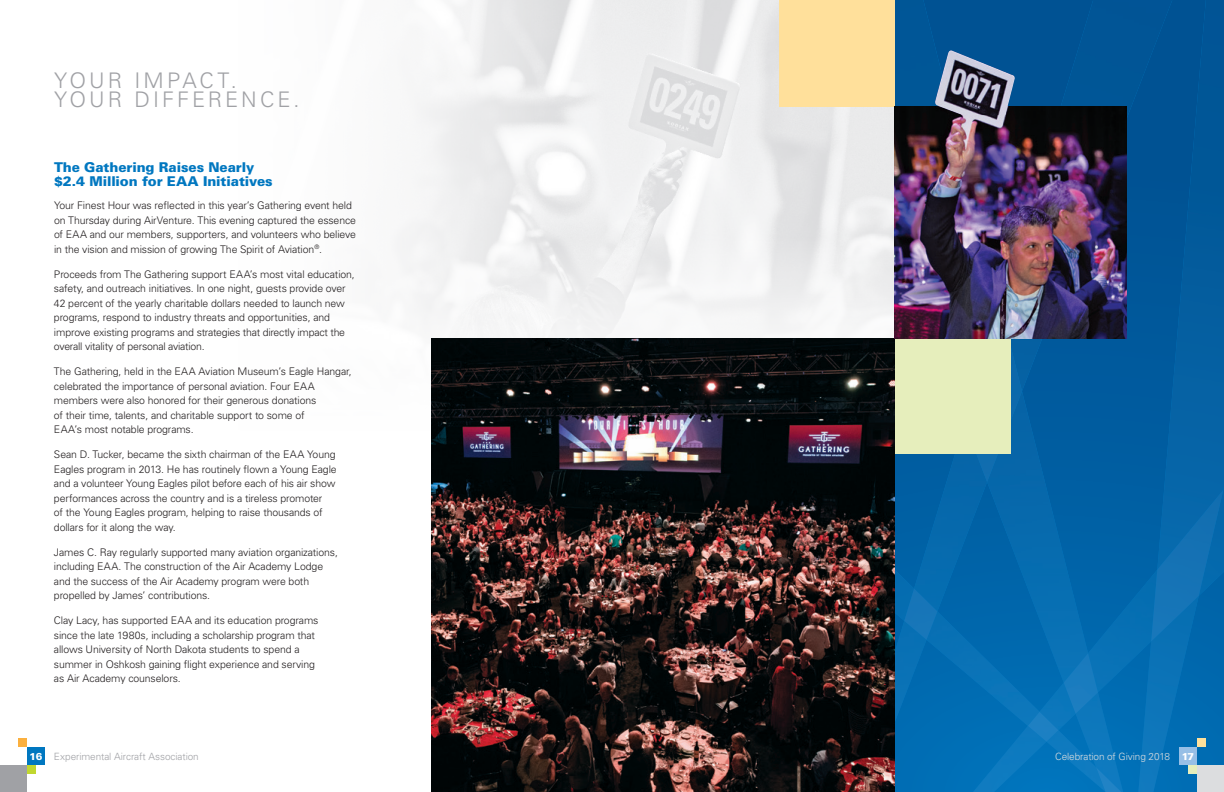
<style>
.page{position:relative;width:1224px;height:792px;background:#fff}
.page>*{position:absolute;margin:0;border:0;box-sizing:border-box;transform-origin:0 0}
.t1{font:300 21.5px/19.5px "Univers LT Std";letter-spacing:.14em;color:#a0a1a5}
.t2{font:900 13.5px/14.5px "Univers LT Std";letter-spacing:-.01em;color:#0077c0}
.t3{font:300 10.5px/14.5px "Univers LT Std";letter-spacing:-.015em;color:#231f20}
.t4{font:300 10px "Univers LT Std";letter-spacing:-.01em;color:#a0a1a5}
.t5{font:300 10px "Univers LT Std";letter-spacing:-.01em;color:#dcdddf}
.s1{font-weight:900;color:#fff}
</style>
<div class="page">
<img style="left:397px;top:0;width:498px;height:454px">
<img style="left:1138px;top:641px;width:61px;height:151px">
<img style="left:1176px;top:0;width:48px;height:570px">
<img style="left:1176px;top:490px;width:47px;height:151px">
<img style="left:895px;top:0;width:281px;height:723px">
<img style="left:965px;top:338px;width:57px;height:144px">
<img style="left:927px;top:611px;width:204px;height:181px">
<img style="left:1028px;top:712px;width:30px;height:30px">
<img style="left:1096px;top:767px;width:29px;height:25px">
<img style="left:895px;top:570px;width:19px;height:51px">
<img style="left:904px;top:589px;width:33px;height:51px">
<img style="left:432px;top:338px;width:463px;height:454px">
<div style="left:895px;top:338px;width:115px;height:116px;background:#e6eebc"></div>
<div style="left:779px;top:0;width:116px;height:107px;background:#ffe09b"></div>
<img style="left:895px;top:107px;width:231px;height:231px">
<div style="left:0;top:765px;width:27px;height:27px;background:#a0a1a5"></div>
<div style="left:27px;top:765px;width:9px;height:9px;background:#c1d72f"></div>
<div style="left:18px;top:738px;width:9px;height:9px;background:#fbb03f"></div>
<div style="left:27px;top:747px;width:18px;height:18px;background:#0077c0"></div>
<div style="left:1197px;top:765px;width:27px;height:27px;background:#dcdddf"></div>
<div style="left:1188px;top:765px;width:9px;height:9px;background:#e6eebc"></div>
<div style="left:1197px;top:738px;width:9px;height:9px;background:#ffe09b"></div>
<div style="left:1179px;top:747px;width:18px;height:18px;background:#97bfe6"></div>
<img style="left:935px;top:50px;width:80px;height:65px">
<h1 class="t1" style="left:54px;top:70px;width:247px">YOUR IMPACT.<br>YOUR DIFFERENCE.</h1>
<p class="t2" style="left:54px;top:160px;width:220px">The Gathering Raises Nearly $2.4 Million for EAA Initiatives</p>
<p class="t3" style="left:54px;top:198px;width:304px">Your Finest Hour was reflected in this year’s Gathering event held on Thursday during AirVenture. This evening captured the essence of EAA and our members, supporters, and volunteers who believe in the vision and mission of growing The Spirit of Aviation<sup>®</sup>.</p>
<p class="t3" style="left:54px;top:267px;width:302px">Proceeds from The Gathering support EAA’s most vital education, safety, and outreach initiatives. In one night, guests provide over 42 percent of the yearly charitable dollars needed to launch new programs, respond to industry threats and opportunities, and improve existing programs and strategies that directly impact the overall vitality of personal aviation.</p>
<p class="t3" style="left:54px;top:364px;width:299px">The Gathering, held in the EAA Aviation Museum’s Eagle Hangar, celebrated the importance of personal aviation. Four EAA members were also honored for their generous donations<br>of their time, talents, and charitable support to some of<br>EAA’s most notable programs.</p>
<p class="t3" style="left:54px;top:447px;width:284px">Sean D. Tucker, became the sixth chairman of the EAA Young Eagles program in 2013. He has routinely flown a Young Eagle and a volunteer Young Eagles pilot before each of his air show performances across the country and is a tireless promoter<br>of the Young Eagles program, helping to raise thousands of dollars for it along the way.</p>
<p class="t3" style="left:54px;top:545px;width:285px">James C. Ray regularly supported many aviation organizations, including EAA. The construction of the Air Academy Lodge and the success of the Air Academy program were both propelled by James’ contributions.</p>
<p class="t3" style="left:54px;top:613px;width:266px">Clay Lacy, has supported EAA and its education programs since the late 1980s, including a scholarship program that allows University of North Dakota students to spend a summer in Oshkosh gaining flight experience and serving as Air Academy counselors.</p>
<p class="t4" style="left:30px;top:750px;width:171px"><span class="s1">16</span> Experimental Aircraft Association</p>
<p class="t5" style="left:1055px;top:750px;width:141px">Celebration of Giving 2018 <span class="s1">17</span></p>
</div>
